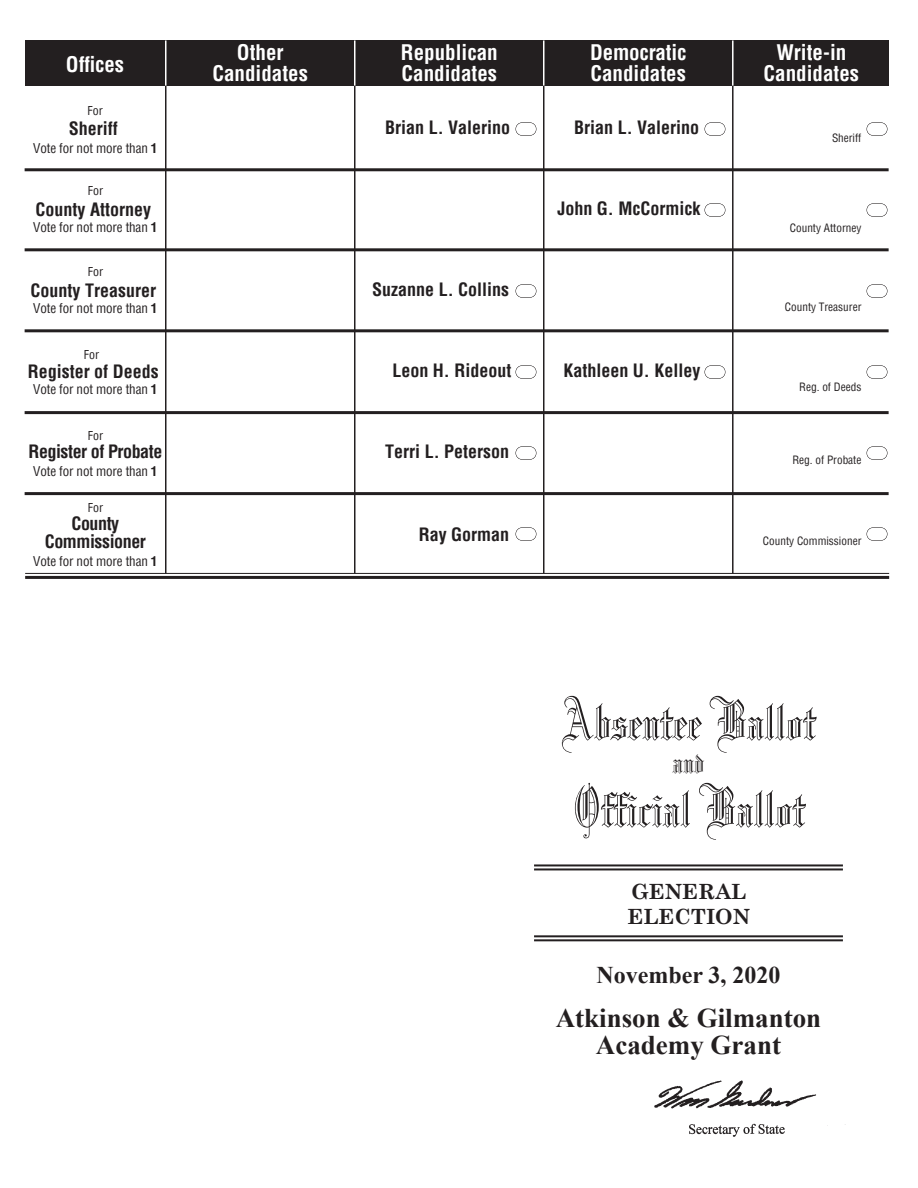
<style>
.page{position:relative;width:918px;height:1188px;background:#fff}
.page>*{position:absolute;margin:0;border:0;box-sizing:border-box;transform-origin:0 0}
.Ballot_-_For_Office{font:60px "Blackletter 686 BT";color:#231f20}
.Ballot_-_For_Office-2{font:36px "Blackletter 686 BT";color:#231f20}
.t1{font:700 27px "Times New Roman";color:#231f20}
.t2{font:700 24px "Times New Roman";color:#231f20}
.KO_Head_-_Dem-Rep{font:700 condensed 21px "Helvetica";color:#fff}
.KO_Heads_-_Office{font:700 condensed 21px "Helvetica";color:#fff}
.t3{font:700 21px "Century Schoolbook";color:#231f20}
.Ballot_-_Candidates{font:700 condensed 18px "Helvetica";color:#231f20}
.Ballot_-_For_Office-3{font:700 condensed 18px "Helvetica";color:#231f20}
.Register_of_Probate{font:700 condensed 18px "Helvetica";letter-spacing:-.025em;color:#231f20}
.Ballot_-_Vote_for_no{font:condensed 13.2px "Helvetica";letter-spacing:-.01em;color:#231f20}
.Ballot_-_For__Center{font:condensed 12px "Helvetica";color:#231f20}
.Ballot_-_Write-In_Of{font:condensed 11.25px "Helvetica";color:#231f20}
.s1{font-weight:700}
</style>
<div class="page">
<hr style="left:165px;top:86px;width:1px;height:487px;background:#231f20">
<hr style="left:354px;top:86px;width:2px;height:487px;background:#231f20">
<hr style="left:543px;top:86px;width:2px;height:487px;background:#231f20">
<hr style="left:732px;top:86px;width:2px;height:487px;background:#231f20">
<div style="left:25px;top:40px;width:864px;height:46px;background:#231f20"></div>
<hr style="left:165px;top:40px;width:1px;height:46px;background:#fff">
<hr style="left:354px;top:40px;width:2px;height:46px;background:#fff">
<hr style="left:543px;top:40px;width:1px;height:46px;background:#fff">
<hr style="left:732px;top:40px;width:2px;height:46px;background:#fff">
<hr style="left:25px;top:168px;width:864px;height:3px;background:#231f20">
<hr style="left:25px;top:248px;width:864px;height:3px;background:#231f20">
<hr style="left:25px;top:329px;width:864px;height:3px;background:#231f20">
<hr style="left:25px;top:411px;width:864px;height:3px;background:#231f20">
<hr style="left:25px;top:492px;width:864px;height:3px;background:#231f20">
<hr style="left:25px;top:573px;width:864px;height:1px;background:#231f20">
<hr style="left:25px;top:576px;width:864px;height:3px;background:#231f20">
<svg style="left:867px;top:122px;width:21px;height:14px"></svg>
<svg style="left:867px;top:203px;width:21px;height:14px"></svg>
<svg style="left:867px;top:284px;width:21px;height:14px"></svg>
<svg style="left:867px;top:365px;width:21px;height:14px"></svg>
<svg style="left:867px;top:446px;width:21px;height:14px"></svg>
<svg style="left:867px;top:527px;width:21px;height:14px"></svg>
<svg style="left:704px;top:122px;width:21px;height:14px"></svg>
<svg style="left:704px;top:203px;width:21px;height:14px"></svg>
<svg style="left:704px;top:365px;width:21px;height:14px"></svg>
<svg style="left:515px;top:122px;width:21px;height:14px"></svg>
<svg style="left:515px;top:284px;width:21px;height:14px"></svg>
<svg style="left:515px;top:446px;width:21px;height:14px"></svg>
<svg style="left:515px;top:527px;width:21px;height:14px"></svg>
<svg style="left:515px;top:365px;width:21px;height:14px"></svg>
<hr style="left:534px;top:864px;width:309px;height:2px;background:#231f20">
<hr style="left:534px;top:868px;width:309px;height:2px;background:#231f20">
<hr style="left:534px;top:935px;width:309px;height:2px;background:#231f20">
<hr style="left:534px;top:939px;width:309px;height:2px;background:#231f20">
<img style="left:654px;top:1080px;width:192px;height:57px">
<p class="KO_Heads_-_Office" style="left:66px;top:50px;width:60px">Offices</p>
<p class="Ballot_-_For__Center" style="left:88px;top:103px;width:17px">For</p>
<p class="Ballot_-_For_Office-3" style="left:69px;top:116px;width:51px">Sheriff</p>
<p class="Ballot_-_Vote_for_no" style="left:33px;top:140px;width:126px">Vote for not more than <span class="s1">1</span></p>
<p class="Ballot_-_For__Center" style="left:88px;top:183px;width:17px">For</p>
<p class="Ballot_-_For_Office-3" style="left:36px;top:197px;width:117px">County Attorney</p>
<p class="Ballot_-_Vote_for_no" style="left:33px;top:219px;width:126px">Vote for not more than <span class="s1">1</span></p>
<p class="Ballot_-_For__Center" style="left:88px;top:264px;width:17px">For</p>
<p class="Ballot_-_For_Office-3" style="left:31px;top:278px;width:127px">County Treasurer</p>
<p class="Ballot_-_Vote_for_no" style="left:33px;top:300px;width:126px">Vote for not more than <span class="s1">1</span></p>
<p class="Ballot_-_For__Center" style="left:84px;top:346px;width:17px">For</p>
<p class="Ballot_-_For_Office-3" style="left:28px;top:359px;width:132px">Register of Deeds</p>
<p class="Ballot_-_Vote_for_no" style="left:33px;top:381px;width:126px">Vote for not more than <span class="s1">1</span></p>
<p class="Ballot_-_For__Center" style="left:88px;top:428px;width:17px">For</p>
<p class="Register_of_Probate" style="left:28px;top:440px;width:135px">Register of Probate</p>
<p class="Ballot_-_Vote_for_no" style="left:33px;top:462px;width:126px">Vote for not more than <span class="s1">1</span></p>
<p class="Ballot_-_For__Center" style="left:88px;top:500px;width:17px">For</p>
<p class="Register_of_Probate" style="left:72px;top:512px;width:49px">County</p>
<p class="Register_of_Probate" style="left:45px;top:530px;width:103px">Commissioner</p>
<p class="Ballot_-_Vote_for_no" style="left:33px;top:552px;width:126px">Vote for not more than <span class="s1">1</span></p>
<p class="KO_Head_-_Dem-Rep" style="left:237px;top:38px;width:48px">Other</p>
<p class="KO_Head_-_Dem-Rep" style="left:212px;top:59px;width:97px">Candidates</p>
<p class="KO_Head_-_Dem-Rep" style="left:401px;top:38px;width:98px">Republican</p>
<p class="KO_Head_-_Dem-Rep" style="left:401px;top:59px;width:97px">Candidates</p>
<p class="Ballot_-_Candidates" style="left:385px;top:116px;width:127px">Brian L. Valerino</p>
<p class="Ballot_-_Candidates" style="left:372px;top:278px;width:139px">Suzanne L. Collins</p>
<p class="Ballot_-_Candidates" style="left:392px;top:359px;width:120px">Leon H. Rideout</p>
<p class="Ballot_-_Candidates" style="left:385px;top:440px;width:125px">Terri L. Peterson</p>
<p class="Ballot_-_Candidates" style="left:419px;top:522px;width:92px">Ray Gorman</p>
<p class="KO_Head_-_Dem-Rep" style="left:590px;top:38px;width:98px">Democratic</p>
<p class="KO_Head_-_Dem-Rep" style="left:590px;top:59px;width:97px">Candidates</p>
<p class="Ballot_-_Candidates" style="left:574px;top:116px;width:127px">Brian L. Valerino</p>
<p class="Ballot_-_Candidates" style="left:557px;top:197px;width:144px">John G. McCormick</p>
<p class="Ballot_-_Candidates" style="left:563px;top:359px;width:139px">Kathleen U. Kelley</p>
<p class="KO_Heads_-_Office" style="left:776px;top:38px;width:71px">Write-in</p>
<p class="KO_Head_-_Dem-Rep" style="left:764px;top:59px;width:97px">Candidates</p>
<p class="Ballot_-_Write-In_Of" style="left:832px;top:130px;width:31px">Sheriff</p>
<p class="Ballot_-_Write-In_Of" style="left:790px;top:220px;width:73px">County Attorney</p>
<p class="Ballot_-_Write-In_Of" style="left:785px;top:300px;width:78px">County Treasurer</p>
<p class="Ballot_-_Write-In_Of" style="left:799px;top:379px;width:64px">Reg. of Deeds</p>
<p class="Ballot_-_Write-In_Of" style="left:792px;top:453px;width:71px">Reg. of Probate</p>
<p class="Ballot_-_Write-In_Of" style="left:763px;top:534px;width:100px">County Commissioner</p>
<p class="Ballot_-_For_Office" style="left:561px;top:684px;width:256px">Absentee Ballot</p>
<p class="Ballot_-_For_Office-2" style="left:672px;top:739px;width:34px">and</p>
<p class="Ballot_-_For_Office" style="left:572px;top:771px;width:234px">Official Ballot</p>
<p class="t3" style="left:631px;top:878px;width:117px">GENERAL</p>
<p class="t3" style="left:627px;top:904px;width:124px">ELECTION</p>
<p class="t2" style="left:596px;top:957px;width:186px">November 3, 2020</p>
<p class="t1" style="left:556px;top:999px;width:267px">Atkinson &amp; Gilmanton</p>
<p class="t1" style="left:596px;top:1026px;width:187px">Academy Grant</p>
</div>
